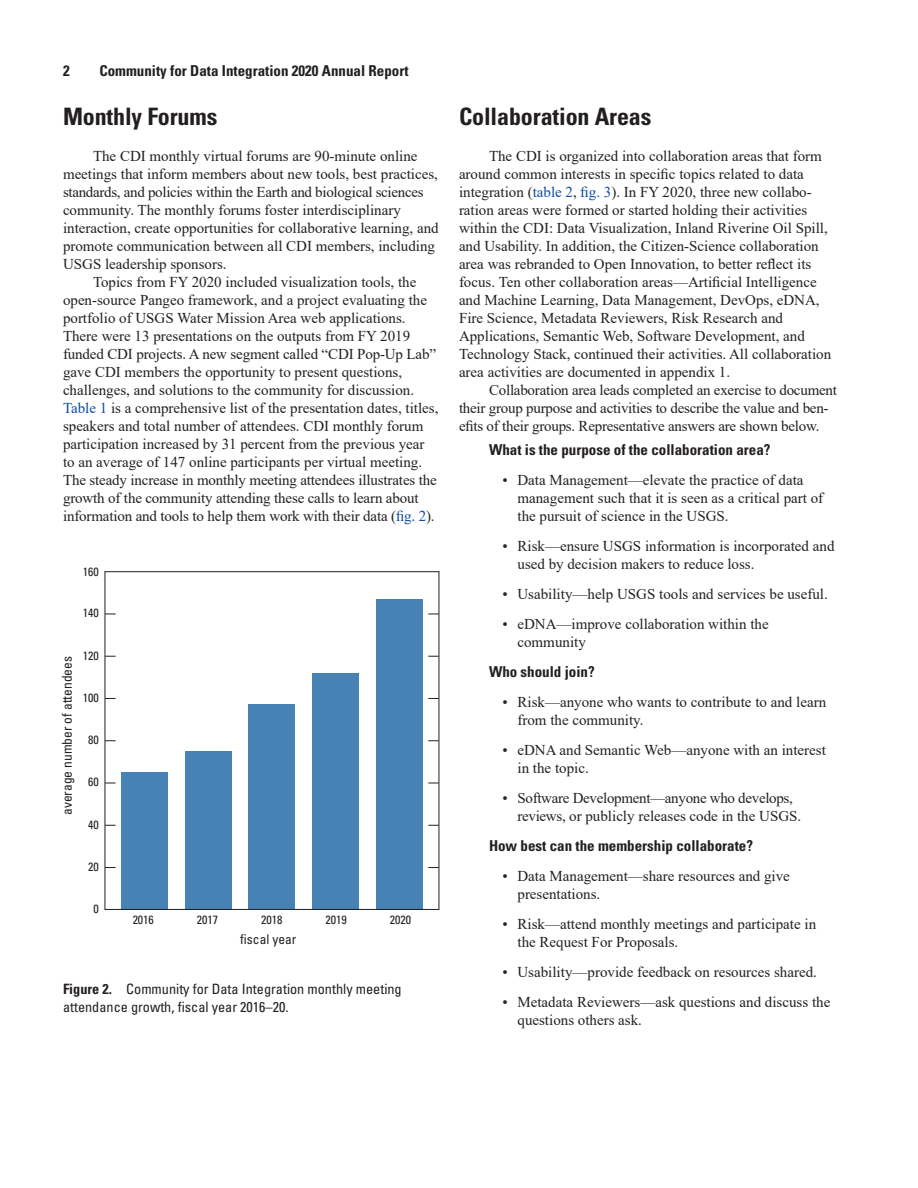
<style>
.page{position:relative;width:918px;height:1188px;background:#fff}
.page>*{position:absolute;margin:0;border:0;box-sizing:border-box;transform-origin:0 0}
.Heading_1{font:700 condensed 24px "Univers";letter-spacing:-.005em;color:#231f20}
.Body_Text{font:15px/18px "Times New Roman";color:#231f20}
.List_Bullet_2{font:15px/18px "Times New Roman";color:#231f20}
.List_Bullet_1{font:700 condensed 15px "Univers";color:#231f20}
.List_Bullet_2-2{font:15px/18px "Times New Roman";letter-spacing:-.02em;color:#231f20}
.FigureCaption{font:condensed 14.25px/18px "Univers";color:#231f20}
.t1{font:condensed 13.5px "Univers";color:#231f20}
.t2{font:condensed 12px "Univers";color:#231f20}
.s1{color:#0d4da1}
.s2{font-weight:700}
</style>
<div class="page">
<div style="left:121px;top:772px;width:47px;height:137px;background:#4782b5"></div>
<div style="left:185px;top:751px;width:47px;height:158px;background:#4782b5"></div>
<div style="left:248px;top:704px;width:47px;height:205px;background:#4782b5"></div>
<div style="left:312px;top:673px;width:47px;height:236px;background:#4782b5"></div>
<div style="left:376px;top:599px;width:47px;height:310px;background:#4782b5"></div>
<div style="left:105px;top:571px;width:334px;height:339px;border:1px solid #231f20"></div>
<p class="List_Bullet_1" style="left:63px;top:62px;width:8px">2</p>
<p class="List_Bullet_1" style="left:99px;top:62px;width:311px">Community for Data Integration 2020 Annual Report</p>
<h1 class="Heading_1" style="left:63px;top:102px;width:156px">Monthly Forums</h1>
<p class="Body_Text" style="left:63px;top:147px;width:377px;text-indent:30px">The CDI monthly virtual forums are 90-minute online meetings that inform members about new tools, best practices, standards, and policies within the Earth and biological sciences community. The monthly forums foster interdisciplinary interaction, create opportunities for collaborative learning, and promote communication between all CDI members, including USGS leadership sponsors.</p>
<p class="Body_Text" style="left:63px;top:273px;width:377px;text-indent:30px">Topics from FY 2020 included visualization tools, the open-source Pangeo framework, and a project evaluating the portfolio of USGS Water Mission Area web applications.<br>There were 13 presentations on the outputs from FY 2019 funded CDI projects. A new segment called “CDI Pop-Up Lab” gave CDI members the opportunity to present questions, challenges, and solutions to the community for discussion.<br><span class="s1">Table 1</span> is a comprehensive list of the presentation dates, titles, speakers and total number of attendees. CDI monthly forum participation increased by 31 percent from the previous year to an average of 147 online participants per virtual meeting.<br>The steady increase in monthly meeting attendees illustrates the growth of the community attending these calls to learn about information and tools to help them work with their data (<span class="s1">fig. 2</span>).</p>
<p class="t2" style="left:83px;top:564px;width:17px">160</p>
<p class="t2" style="left:83px;top:606px;width:17px">140</p>
<p class="t1" style="left:59px;top:815px;width:160px;rotate:-90deg">average number of attendees</p>
<p class="t2" style="left:83px;top:648px;width:17px">120</p>
<p class="t2" style="left:83px;top:690px;width:17px">100</p>
<p class="t2" style="left:88px;top:732px;width:12px">80</p>
<p class="t2" style="left:88px;top:775px;width:12px">60</p>
<p class="t2" style="left:88px;top:817px;width:12px">40</p>
<p class="t2" style="left:88px;top:859px;width:12px">20</p>
<p class="t2" style="left:94px;top:901px;width:7px">0</p>
<p class="t2" style="left:133px;top:912px;width:23px">2016</p>
<p class="t2" style="left:197px;top:912px;width:23px">2017</p>
<p class="t2" style="left:261px;top:912px;width:23px">2018</p>
<p class="t2" style="left:326px;top:912px;width:23px">2019</p>
<p class="t2" style="left:390px;top:912px;width:23px">2020</p>
<p class="t1" style="left:240px;top:931px;width:58px">fiscal year</p>
<p class="FigureCaption" style="left:63px;top:980px;width:340px"><span class="s2">Figure 2.</span> Community for Data Integration monthly meeting attendance growth, fiscal year 2016–20.</p>
<h1 class="Heading_1" style="left:459px;top:102px;width:194px">Collaboration Areas</h1>
<p class="Body_Text" style="left:459px;top:147px;width:374px;text-indent:30px">The CDI is organized into collaboration areas that form around common interests in specific topics related to data integration (<span class="s1">table 2</span>, <span class="s1">fig. 3</span>). In FY 2020, three new collabo&shy;ration areas were formed or started holding their activities within the CDI: Data Visualization, Inland Riverine Oil Spill, and Usability. In addition, the Citizen-Science collaboration area was rebranded to Open Innovation, to better reflect its focus. Ten other collaboration areas—Artificial Intelligence and Machine Learning, Data Management, DevOps, eDNA, Fire Science, Metadata Reviewers, Risk Research and Applications, Semantic Web, Software Development, and Technology Stack, continued their activities. All collaboration area activities are documented in appendix 1.</p>
<p class="Body_Text" style="left:459px;top:381px;width:380px;text-indent:30px">Collaboration area leads completed an exercise to document their group purpose and activities to describe the value and ben&shy;efits of their groups. Representative answers are shown below.</p>
<p class="List_Bullet_1" style="left:489px;top:441px;width:283px">What is the purpose of the collaboration area?</p>
<p class="List_Bullet_2" style="left:518px;top:471px;width:307px;text-indent:-15px">• Data Management—elevate the practice of data management such that it is seen as a critical part of the pursuit of science in the USGS.</p>
<p class="List_Bullet_2" style="left:518px;top:537px;width:319px;text-indent:-15px">• Risk—ensure USGS information is incorporated and used by decision makers to reduce loss.</p>
<p class="List_Bullet_2" style="left:502px;top:585px;width:327px">• Usability—help USGS tools and services be useful.</p>
<p class="List_Bullet_2" style="left:518px;top:615px;width:253px;text-indent:-15px">• eDNA—improve collaboration within the community</p>
<p class="List_Bullet_1" style="left:489px;top:663px;width:107px">Who should join?</p>
<p class="List_Bullet_2" style="left:518px;top:693px;width:310px;text-indent:-15px">• Risk—anyone who wants to contribute to and learn from the community.</p>
<p class="List_Bullet_2" style="left:518px;top:741px;width:310px;text-indent:-15px">• eDNA and Semantic Web—anyone with an interest in the topic.</p>
<p class="List_Bullet_2-2" style="left:518px;top:789px;width:285px;text-indent:-15px">• Software Development—anyone who develops, reviews, or publicly releases code in the USGS.</p>
<p class="List_Bullet_1" style="left:489px;top:837px;width:266px">How best can the membership collaborate?</p>
<p class="List_Bullet_2" style="left:518px;top:867px;width:274px;text-indent:-15px">• Data Management—share resources and give presentations.</p>
<p class="List_Bullet_2" style="left:518px;top:915px;width:300px;text-indent:-15px">• Risk—attend monthly meetings and participate in the Request For Proposals.</p>
<p class="List_Bullet_2" style="left:502px;top:963px;width:316px">• Usability—provide feedback on resources shared.</p>
<p class="List_Bullet_2" style="left:518px;top:993px;width:314px;text-indent:-15px">• Metadata Reviewers—ask questions and discuss the questions others ask.</p>
</div>
